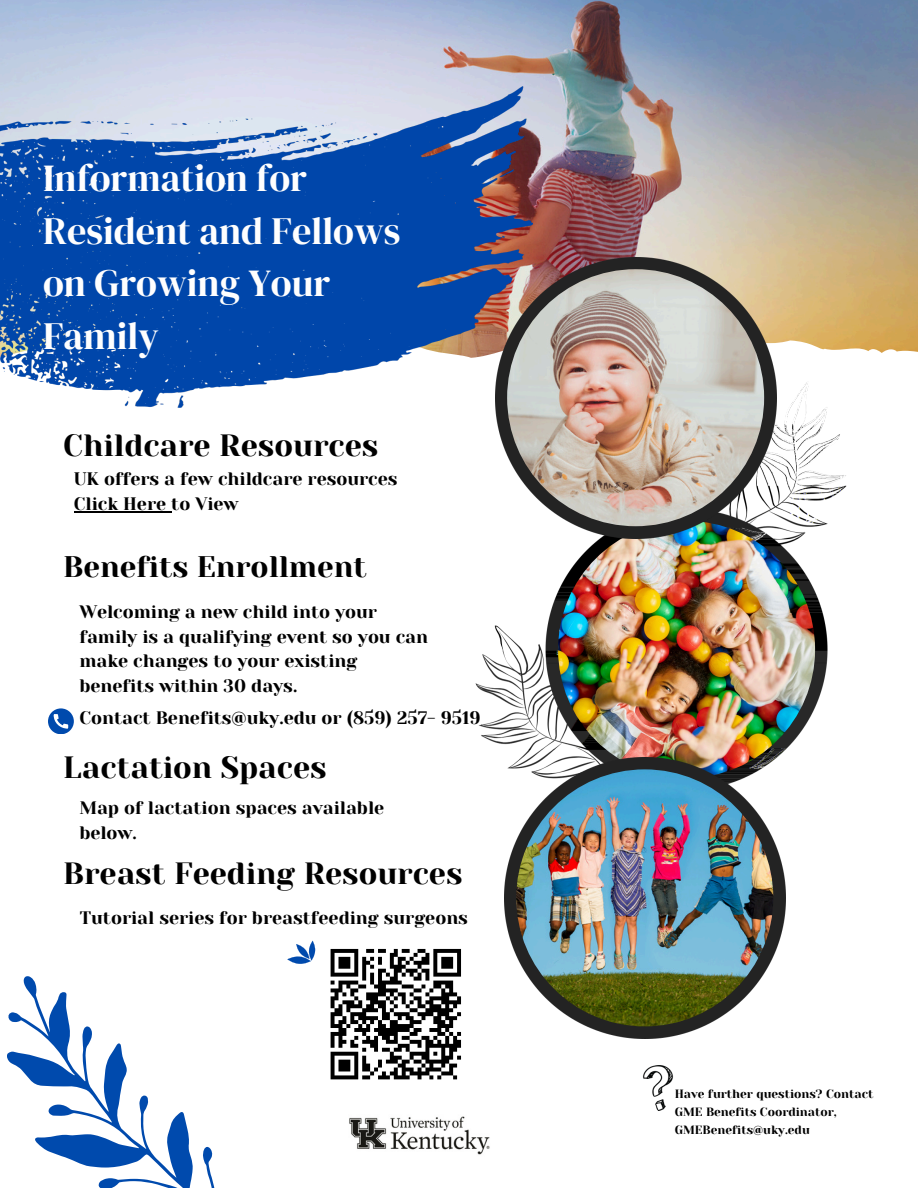
<style>
.page{position:relative;width:918px;height:1188px;background:#fff}
.page>*{position:absolute;margin:0;border:0;box-sizing:border-box;transform-origin:0 0}
.t1{font:38.25px/52.8px "DM Serif Display";color:#fefefe}
.t2{font:30.6px "Yeseva One";color:#000}
.t3{font:29.7px "Yeseva One";color:#000}
.t4{font:18px/24.8px "Yeseva One";color:#000}
.t5{font:12px/18px "Yeseva One";color:#000}
</style>
<div class="page">
<svg style="left:7px;top:976px;width:208px;height:212px"></svg>
<svg style="left:48px;top:708px;width:26px;height:26px"></svg>
<img style="left:0;top:0;width:918px;height:353px">
<img style="left:0;top:86px;width:532px;height:322px">
<img style="left:469px;top:375px;width:378px;height:383px">
<img style="left:558px;top:521px;width:257px;height:257px;border-radius:50%">
<img style="left:504px;top:758px;width:282px;height:281px">
<img style="left:516px;top:769px;width:257px;height:257px;border-radius:50%">
<img style="left:495px;top:257px;width:282px;height:282px">
<img style="left:507px;top:269px;width:257px;height:257px;border-radius:50%">
<svg style="left:287px;top:941px;width:28px;height:23px"></svg>
<hr style="left:74px;top:511px;width:97px;height:1px;background:#000">
<svg style="left:330px;top:948px;width:131px;height:132px"></svg>
<img style="left:349px;top:1116px;width:141px;height:39px">
<img style="left:643px;top:1065px;width:30px;height:46px">
<p class="t1" style="left:43px;top:151px;width:359px">Information for<br>Resident and Fellows on Growing Your<br>Family</p>
<h3 class="t2" style="left:63px;top:428px;width:317px">Childcare Resources</h3>
<h3 class="t4" style="left:74px;top:467px;width:325px">UK offers a few childcare resources<br>Click Here to View</h3>
<p class="t3" style="left:63px;top:550px;width:305px">Benefits Enrollment</p>
<h2 class="t4" style="left:79px;top:599px;width:350px">Welcoming a new child into your family is a qualifying event so you can make changes to your existing benefits within 30 days.</h2>
<h2 class="t4" style="left:79px;top:705px;width:403px">Contact Benefits@uky.edu or (859) 257- 9519</h2>
<h2 class="t2" style="left:63px;top:750px;width:265px">Lactation Spaces</h2>
<h2 class="t4" style="left:79px;top:796px;width:306px">Map of lactation spaces available below.</h2>
<p class="t2" style="left:63px;top:856px;width:401px">Breast Feeding Resources</p>
<h3 class="t4" style="left:80px;top:905px;width:390px">Tutorial series for breastfeeding surgeons</h3>
<p class="t5" style="left:675px;top:1085px;width:200px">Have further questions? Contact<br>GME Benefits Coordinator,<br>GMEBenefits@uky.edu</p>
</div>
